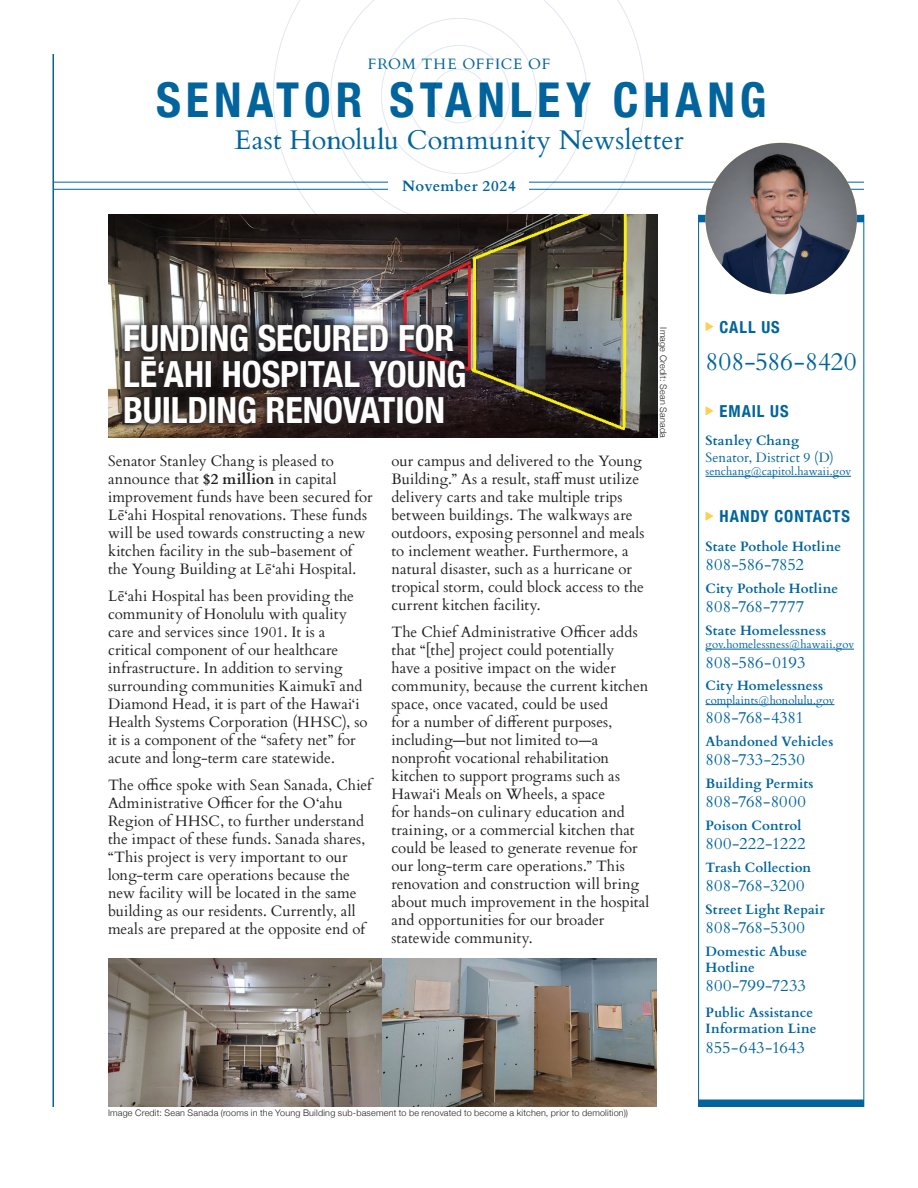
<style>
.page{position:relative;width:918px;height:1188px;background:#fff}
.page>*{position:absolute;margin:0;border:0;box-sizing:border-box;transform-origin:0 0}
.t1{font:700 condensed 48px "Helvetica Neue";letter-spacing:.105em;color:#01649c}
.t2{font:700 condensed 36px/36px "Helvetica Neue";letter-spacing:-.005em;color:#fff}
.t3{font:27px "Cardo";color:#01649c}
.t4{font:25.2px "Cardo";letter-spacing:-.005em;color:#01649c}
.t5{font:16.5px "Cardo";letter-spacing:.01em;color:#01649c}
.t6{font:700 condensed 16.5px "Helvetica Neue";letter-spacing:.055em;color:#01649c}
.t7{font:16.5px "Cardo";letter-spacing:-.01em;color:#01649c}
.t8{font:16.5px "Cardo";letter-spacing:-.015em;color:#01649c}
.t9{font:15px/18px "Cardo";letter-spacing:.005em;color:#231f20}
.t10{font:15px "Cardo";letter-spacing:.06em;color:#01649c}
.t11{font:700 15px "Cardo";letter-spacing:.025em;color:#01649c}
.t12{font:700 13.5px/16.2px "Cardo";letter-spacing:.01em;color:#01649c}
.t13{font:13.5px "Cardo";letter-spacing:.02em;color:#01649c}
.t14{font:11.25px "Cardo";letter-spacing:.01em;color:#01649c}
.t15{font:300 9px "Helvetica Neue";letter-spacing:.025em;color:#231f20}
.s1{font-weight:700}
</style>
<div class="page">
<hr style="left:52px;top:54px;width:2px;height:1053px;background:#01649c">
<img style="left:108px;top:215px;width:549px;height:223px">
<svg style="left:116px;top:318px;width:355px;height:113px;background:#352e2e"></svg>
<hr style="left:54px;top:182px;width:810px;height:1px;background:#01649c">
<hr style="left:54px;top:189px;width:810px;height:1px;background:#01649c">
<div style="left:698px;top:215px;width:166px;height:7px;background:#01649c"></div>
<img style="left:705px;top:143px;width:152px;height:151px;border-radius:76px">
<svg style="left:273px;top:0;width:372px;height:282px"></svg>
<svg style="left:331px;top:0;width:256px;height:224px"></svg>
<div style="left:432px;top:69px;width:54px;height:54px;border:1px solid #e1e7f1;border-radius:50%"></div>
<div style="left:698px;top:1100px;width:166px;height:7px;background:#01649c"></div>
<hr style="left:706px;top:476px;width:145px;height:1px;background:#01649c">
<hr style="left:706px;top:649px;width:148px;height:1px;background:#01649c">
<hr style="left:706px;top:704px;width:128px;height:1px;background:#01649c">
<svg style="left:706px;top:322px;width:8px;height:9px"></svg>
<svg style="left:706px;top:406px;width:8px;height:10px"></svg>
<svg style="left:706px;top:511px;width:8px;height:10px"></svg>
<hr style="left:864px;top:215px;width:1px;height:892px;background:#01649c">
<hr style="left:698px;top:215px;width:1px;height:892px;background:#01649c">
<img style="left:108px;top:959px;width:549px;height:148px">
<p class="t10" style="left:368px;top:52px;width:184px">FROM THE OFFICE OF</p>
<p class="t1" style="left:156px;top:60px;width:612px">SENATOR STANLEY CHANG</p>
<p class="t3" style="left:235px;top:119px;width:451px">East Honolulu Community Newsletter</p>
<p class="t11" style="left:402px;top:174px;width:115px">November 2024</p>
<p class="t2" style="left:123px;top:318px;width:345px">FUNDING SECURED FOR<br>LĒʻAHI HOSPITAL YOUNG<br>BUILDING RENOVATION</p>
<p class="t9" style="left:108px;top:451px;width:266px">Senator Stanley Chang is pleased to announce that <span class="s1">$2 million</span> in capital improvement funds have been secured for Lē‘ahi Hospital renovations. These funds will be used towards constructing a new kitchen facility in the sub-basement of the Young Building at Lē‘ahi Hospital.</p>
<p class="t9" style="left:108px;top:586px;width:261px">Lē‘ahi Hospital has been providing the community of Honolulu with quality care and services since 1901. It is a critical component of our healthcare infrastructure. In addition to serving surrounding communities Kaimukī and Diamond Head, it is part of the Hawai‘i Health Systems Corporation (HHSC), so it is a component of the “safety net” for acute and long-term care statewide.</p>
<p class="t9" style="left:108px;top:775px;width:265px">The office spoke with Sean Sanada, Chief Administrative Officer for the O‘ahu Region of HHSC, to further understand the impact of these funds. Sanada shares, “This project is very important to our long-term care operations because the new facility will be located in the same building as our residents. Currently, all meals are prepared at the opposite end of</p>
<p class="t9" style="left:391px;top:451px;width:255px">our campus and delivered to the Young Building.” As a result, staff must utilize delivery carts and take multiple trips between buildings. The walkways are outdoors, exposing personnel and meals to inclement weather. Furthermore, a natural disaster, such as a hurricane or tropical storm, could block access to the current kitchen facility.</p>
<p class="t9" style="left:391px;top:622px;width:259px">The Chief Administrative Officer adds that “[the] project could potentially<br>have a positive impact on the wider community, because the current kitchen space, once vacated, could be used<br>for a number of different purposes, including—but not limited to—a nonprofit vocational rehabilitation kitchen to support programs such as Hawai‘i Meals on Wheels, a space<br>for hands-on culinary education and training, or a commercial kitchen that could be leased to generate revenue for our long-term care operations.” This renovation and construction will bring about much improvement in the hospital and opportunities for our broader statewide community.</p>
<p class="t15" style="left:671px;top:327px;width:112px;rotate:90deg">Image Credit: Sean Sanada</p>
<p class="t15" style="left:108px;top:1105px;width:522px">Image Credit: Sean Sanada (rooms in the Young Building sub-basement to be renovated to become a kitchen, prior to demolition))</p>
<p class="t6" style="left:720px;top:313px;width:62px">CALL US</p>
<p class="t4" style="left:706px;top:341px;width:153px">808-586-8420</p>
<p class="t6" style="left:720px;top:397px;width:70px">EMAIL US</p>
<p class="t12" style="left:706px;top:432px;width:95px">Stanley Chang</p>
<p class="t13" style="left:706px;top:447px;width:130px">Senator, District 9 (D)</p>
<p class="t14" style="left:706px;top:463px;width:147px">senchang@capitol.hawaii.gov</p>
<p class="t6" style="left:720px;top:503px;width:132px">HANDY CONTACTS</p>
<p class="t12" style="left:706px;top:537px;width:137px">State Pothole Hotline</p>
<p class="t7" style="left:706px;top:551px;width:100px">808-586-7852</p>
<p class="t12" style="left:706px;top:579px;width:134px">City Pothole Hotline</p>
<p class="t5" style="left:706px;top:593px;width:100px">808-768-7777</p>
<p class="t12" style="left:706px;top:621px;width:122px">State Homelessness</p>
<p class="t14" style="left:706px;top:635px;width:150px">gov.homelessness@hawaii.gov</p>
<p class="t5" style="left:706px;top:649px;width:102px">808-586-0193</p>
<p class="t12" style="left:706px;top:677px;width:119px">City Homelessness</p>
<p class="t14" style="left:706px;top:691px;width:130px">complaints@honolulu.gov</p>
<p class="t5" style="left:706px;top:704px;width:100px">808-768-4381</p>
<p class="t12" style="left:706px;top:732px;width:129px">Abandoned Vehicles</p>
<p class="t5" style="left:706px;top:746px;width:101px">808-733-2530</p>
<p class="t12" style="left:706px;top:774px;width:110px">Building Permits</p>
<p class="t5" style="left:706px;top:788px;width:102px">808-768-8000</p>
<p class="t12" style="left:706px;top:816px;width:97px">Poison Control</p>
<p class="t5" style="left:706px;top:830px;width:102px">800-222-1222</p>
<p class="t12" style="left:706px;top:858px;width:107px">Trash Collection</p>
<p class="t5" style="left:706px;top:872px;width:101px">808-768-3200</p>
<p class="t12" style="left:706px;top:900px;width:121px">Street Light Repair</p>
<p class="t5" style="left:706px;top:914px;width:101px">808-768-5300</p>
<p class="t12" style="left:706px;top:942px;width:103px">Domestic Abuse<br>Hotline</p>
<p class="t5" style="left:706px;top:973px;width:102px">800-799-7233</p>
<p class="t12" style="left:706px;top:1003px;width:109px">Public Assistance</p>
<p class="t12" style="left:706px;top:1020px;width:112px">Information Line</p>
<p class="t8" style="left:706px;top:1034px;width:101px">855-643-1643</p>
</div>
